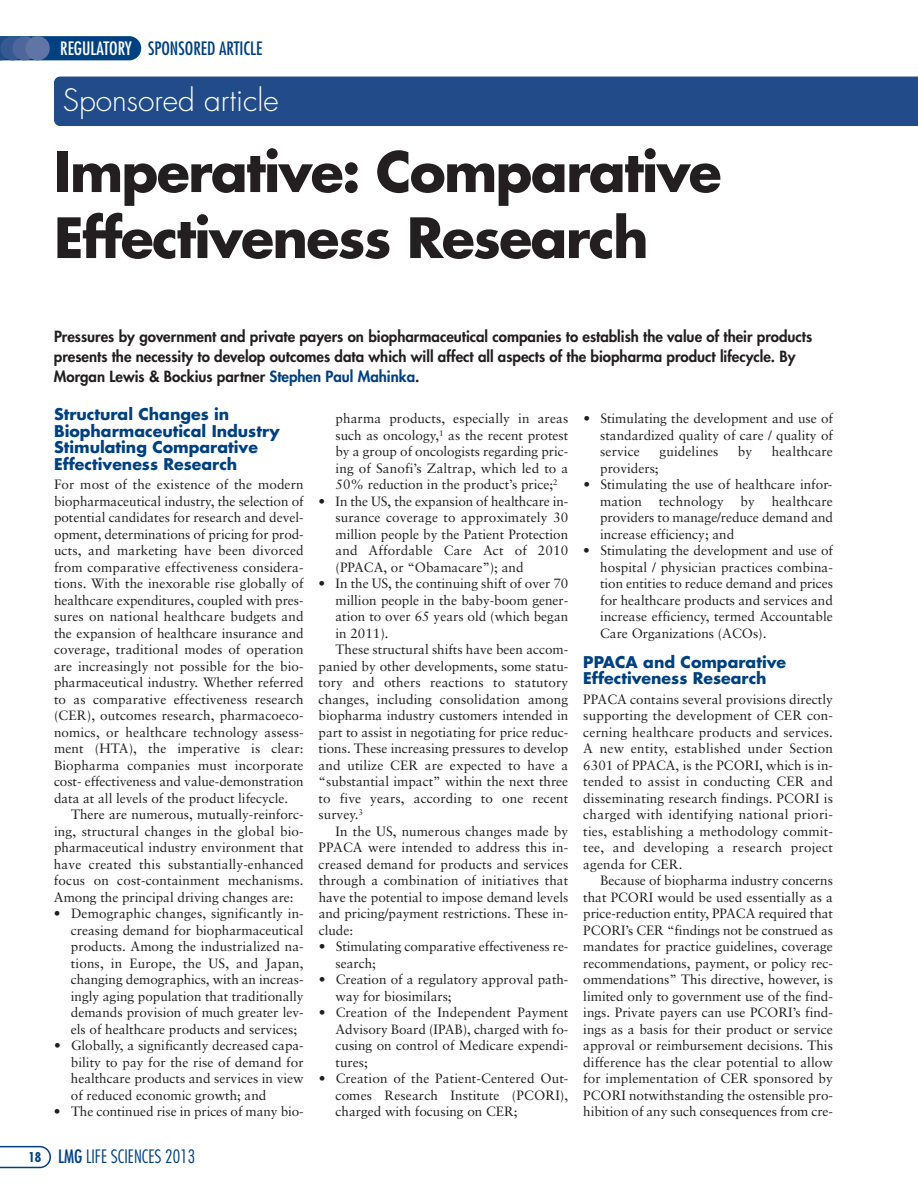
<style>
.page{position:relative;width:918px;height:1188px;background:#fff}
.page>*{position:absolute;margin:0;border:0;box-sizing:border-box;transform-origin:0 0}
.t1{font:700 54px/66px "Futura";letter-spacing:-.03em;color:#231f20}
.t2{font:300 30px "Futura";color:#fff}
.t3{font:condensed 18px "Futura";color:#014181}
.t4{font:300 condensed 18px "Futura";color:#014181}
.t5{font:700 15.75px/16.5px "Futura";color:#014181}
.t6{font:800 15px/20px "Futura";color:#231f20}
.t7{font:13.5px/16.5px "Sabon";color:#231f20;text-align:justify}
.s1{color:#fff}
.s2{color:#014181}
.s3{font-weight:700;font-size:13.2px}
.s4{font-weight:400}
</style>
<div class="page">
<svg style="left:0;top:1146px;width:51px;height:22px"></svg>
<svg style="left:0;top:36px;width:141px;height:24px"></svg>
<div style="left:0;top:36px;width:25px;height:24px;background:#375992;border-radius:50%"></div>
<div style="left:12px;top:36px;width:25px;height:24px;background:#4e669b;border-radius:50%"></div>
<div style="left:26px;top:36px;width:24px;height:24px;background:#6174a6;border-radius:50%"></div>
<div style="left:54px;top:77px;width:864px;height:49px;background:#224c89"></div>
<h3 class="t3" style="left:60px;top:40px;width:204px"><span class="s1">REGULATORY</span> SPONSORED ARTICLE</h3>
<h2 class="t2" style="left:63px;top:87px;width:217px">Sponsored article</h2>
<h1 class="t1" style="left:54px;top:144px;width:669px">Imperative: Comparative<br>Effectiveness Research</h1>
<p class="t6" style="left:54px;top:328px;width:760px">Pressures by government and private payers on biopharmaceutical companies to establish the value of their products presents the necessity to develop outcomes data which will affect all aspects of the biopharma product lifecycle. By<br>Morgan Lewis &amp; Bockius partner <span class="s2">Stephen Paul Mahinka</span>.</p>
<p class="t5" style="left:54px;top:407px;width:227px">Structural Changes in<br>Biopharmaceutical Industry<br>Stimulating Comparative<br>Effectiveness Research</p>
<p class="t7" style="left:54px;top:477px;width:251px">For most of the existence of the modern biopharmaceutical industry, the selection of potential candidates for research and devel&shy;opment, determinations of pricing for prod&shy;ucts, and marketing have been divorced from comparative effectiveness considera&shy;tions. With the inexorable rise globally of healthcare expenditures, coupled with pres&shy;sures on national healthcare budgets and the expansion of healthcare insurance and coverage, traditional modes of operation are increasingly not possible for the bio&shy;pharmaceutical industry. Whether referred to as comparative effectiveness research (CER), outcomes research, pharmacoeco&shy;nomics, or healthcare technology assess&shy;ment (HTA), the imperative is clear:<br>Biopharma companies must incorporate cost- effectiveness and value-demonstration data at all levels of the product lifecycle.</p>
<p class="t7" style="left:54px;top:807px;width:251px;text-indent:17px">There are numerous, mutually-reinforc&shy;ing, structural changes in the global bio&shy;pharmaceutical industry environment that have created this substantially-enhanced focus on cost-containment mechanisms.<br>Among the principal driving changes are:</p>
<p class="t7" style="left:71px;top:906px;width:234px;text-indent:-17px">• Demographic changes, significantly in&shy;creasing demand for biopharmaceutical products. Among the industrialized na&shy;tions, in Europe, the US, and Japan, changing demographics, with an increas&shy;ingly aging population that traditionally demands provision of much greater lev&shy;els of healthcare products and services;</p>
<p class="t7" style="left:71px;top:1038px;width:234px;text-indent:-17px">• Globally, a significantly decreased capa&shy;bility to pay for the rise of demand for healthcare products and services in view of reduced economic growth; and</p>
<p class="t7" style="left:54px;top:1104px;width:251px">• The continued rise in prices of many bio-</p>
<h3 class="t4" style="left:28px;top:1149px;width:168px"><span class="s3">18</span> <span class="s4">LMG</span> LIFE SCIENCES 2013</h3>
<p class="t7" style="left:336px;top:411px;width:234px">pharma products, especially in areas such as oncology,<sup>1</sup> as the recent protest by a group of oncologists regarding pric&shy;ing of Sanofi’s Zaltrap, which led to a 50% reduction in the product’s price;<sup>2</sup></p>
<p class="t7" style="left:336px;top:494px;width:234px;text-indent:-17px">• In the US, the expansion of healthcare in&shy;surance coverage to approximately 30 million people by the Patient Protection and Affordable Care Act of 2010 (PPACA, or “Obamacare”); and</p>
<p class="t7" style="left:319px;top:576px;width:251px">• In the US, the continuing shift of over 70</p>
<p class="t7" style="left:336px;top:593px;width:234px">million people in the baby-boom gener-</p>
<p class="t7" style="left:336px;top:609px;width:234px">ation to over 65 years old (which began</p>
<p class="t7" style="left:336px;top:626px;width:55px">in 2011).</p>
<p class="t7" style="left:336px;top:642px;width:234px">These structural shifts have been accom-</p>
<p class="t7" style="left:319px;top:659px;width:251px">panied by other developments, some statu-</p>
<p class="t7" style="left:319px;top:675px;width:251px">tory and others reactions to statutory</p>
<p class="t7" style="left:319px;top:692px;width:251px">changes, including consolidation among</p>
<p class="t7" style="left:319px;top:708px;width:251px">biopharma industry customers intended in</p>
<p class="t7" style="left:319px;top:725px;width:251px">part to assist in negotiating for price reduc-</p>
<p class="t7" style="left:319px;top:741px;width:251px">tions. These increasing pressures to develop</p>
<p class="t7" style="left:319px;top:758px;width:251px">and utilize CER are expected to have a</p>
<p class="t7" style="left:319px;top:774px;width:251px">“substantial impact” within the next three</p>
<p class="t7" style="left:319px;top:791px;width:251px">to five years, according to one recent</p>
<p class="t7" style="left:319px;top:807px;width:46px">survey.<sup>3</sup></p>
<p class="t7" style="left:336px;top:824px;width:234px">In the US, numerous changes made by</p>
<p class="t7" style="left:319px;top:840px;width:251px">PPACA were intended to address this in-</p>
<p class="t7" style="left:319px;top:857px;width:251px">creased demand for products and services</p>
<p class="t7" style="left:319px;top:873px;width:251px">through a combination of initiatives that</p>
<p class="t7" style="left:319px;top:890px;width:251px">have the potential to impose demand levels</p>
<p class="t7" style="left:319px;top:906px;width:251px">and pricing/payment restrictions. These in-</p>
<p class="t7" style="left:319px;top:923px;width:36px">clude:</p>
<p class="t7" style="left:336px;top:939px;width:234px;text-indent:-17px">• Stimulating comparative effectiveness re&shy;search;</p>
<p class="t7" style="left:336px;top:972px;width:234px;text-indent:-17px">• Creation of a regulatory approval path&shy;way for biosimilars;</p>
<p class="t7" style="left:336px;top:1005px;width:234px;text-indent:-17px">• Creation of the Independent Payment Advisory Board (IPAB), charged with fo&shy;cusing on control of Medicare expendi&shy;tures;</p>
<p class="t7" style="left:336px;top:1071px;width:234px;text-indent:-17px">• Creation of the Patient-Centered Out&shy;comes Research Institute (PCORI), charged with focusing on CER;</p>
<p class="t7" style="left:600px;top:411px;width:234px;text-indent:-17px">• Stimulating the development and use of standardized quality of care / quality of service</p>
<p class="t7" style="left:660px;top:444px;width:60px">guidelines</p>
<p class="t7" style="left:738px;top:444px;width:16px">by</p>
<p class="t7" style="left:772px;top:444px;width:63px">healthcare</p>
<p class="t7" style="left:600px;top:461px;width:60px">providers;</p>
<p class="t7" style="left:600px;top:477px;width:234px;text-indent:-17px">• Stimulating the use of healthcare infor&shy;mation technology by healthcare providers to manage/reduce demand and increase efficiency; and</p>
<p class="t7" style="left:600px;top:543px;width:234px;text-indent:-17px">• Stimulating the development and use of hospital / physician practices combina&shy;tion entities to reduce demand and prices for healthcare products and services and increase efficiency, termed Accountable Care Organizations (ACOs).</p>
<p class="t5" style="left:583px;top:655px;width:204px">PPACA and Comparative<br>Effectiveness Research</p>
<p class="t7" style="left:583px;top:692px;width:251px">PPACA contains several provisions directly supporting the development of CER con&shy;cerning healthcare products and services.<br>A new entity, established under Section 6301 of PPACA, is the PCORI, which is in&shy;tended to assist in conducting CER and disseminating research findings. PCORI is charged with identifying national priori&shy;ties, establishing a methodology commit&shy;tee, and developing a research project agenda for CER.</p>
<p class="t7" style="left:583px;top:873px;width:251px;text-indent:17px">Because of biopharma industry concerns that PCORI would be used essentially as a price-reduction entity, PPACA required that PCORI’s CER “findings not be construed as mandates for practice guidelines, coverage recommendations, payment, or policy rec&shy;ommendations” This directive, however, is limited only to government use of the find&shy;ings. Private payers can use PCORI’s find&shy;ings as a basis for their product or service approval or reimbursement decisions. This difference has the clear potential to allow for implementation of CER sponsored by PCORI notwithstanding the ostensible pro&shy;hibition of any such consequences from cre-</p>
</div>
